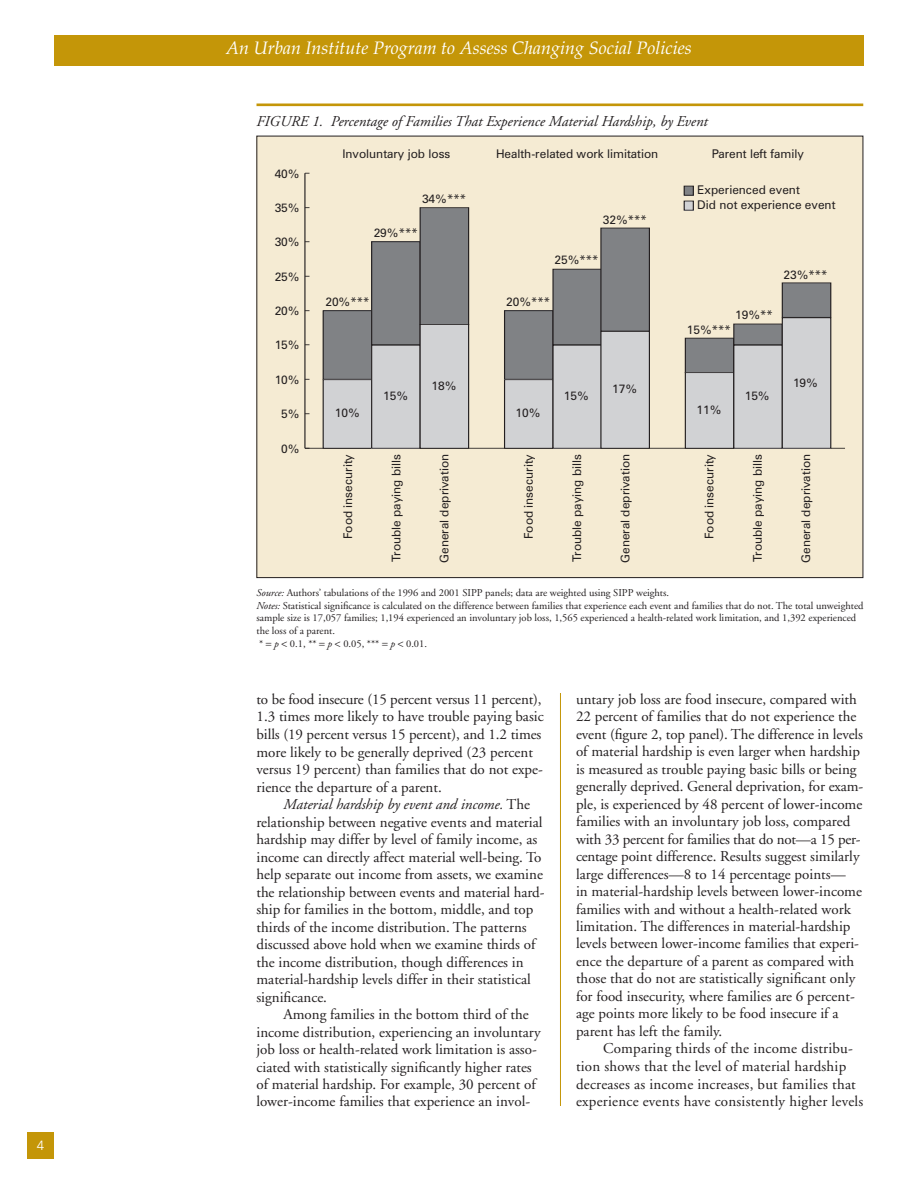
<style>
.page{position:relative;width:918px;height:1188px;background:#fff}
.page>*{position:absolute;margin:0;border:0;box-sizing:border-box;transform-origin:0 0}
.t1{font:italic 18px "Palatino";color:#fff}
.t2{font:15px/17.5px "Adobe Garamond";color:#231f20}
.t3{font:italic 15px "Adobe Garamond";color:#231f20}
.t4{font:300 13.5px "Univers";color:#fff}
.t5{font:12px "Zurich BT";color:#231f20}
.t6{font:10.5px/12.8px "Adobe Garamond";color:#231f20}
.s1{font-style:italic}
</style>
<div class="page">
<div style="left:54px;top:35px;width:810px;height:30px;background:#c49608"></div>
<div style="left:27px;top:1132px;width:27px;height:28px;background:#c49608"></div>
<hr style="left:560px;top:693px;width:1px;height:413px;background:#c49608">
<div style="left:257px;top:136px;width:606px;height:442px;background:#f5ebd3"></div>
<hr style="left:256px;top:104px;width:607px;height:2px;background:#c49608">
<hr style="left:305px;top:448px;width:540px;height:1px;background:#231f20">
<hr style="left:305px;top:173px;width:1px;height:275px;background:#231f20">
<div style="left:684px;top:186px;width:9px;height:9px;background:#808285"></div>
<div style="left:684px;top:186px;width:10px;height:9px;border:1px solid #231f20"></div>
<div style="left:684px;top:201px;width:9px;height:9px;background:#d1d2d4"></div>
<div style="left:684px;top:201px;width:10px;height:9px;border:1px solid #231f20"></div>
<div style="left:323px;top:311px;width:49px;height:68px;background:#808285"></div>
<div style="left:323px;top:310px;width:49px;height:70px;border:1px solid #231f20"></div>
<div style="left:323px;top:380px;width:49px;height:68px;background:#d1d2d4"></div>
<div style="left:323px;top:379px;width:49px;height:69px;border:1px solid #231f20"></div>
<div style="left:372px;top:242px;width:48px;height:103px;background:#808285"></div>
<div style="left:371px;top:242px;width:49px;height:103px;border:1px solid #231f20"></div>
<div style="left:372px;top:345px;width:48px;height:103px;background:#d1d2d4"></div>
<div style="left:371px;top:345px;width:49px;height:103px;border:1px solid #231f20"></div>
<div style="left:420px;top:208px;width:49px;height:116px;background:#808285"></div>
<div style="left:420px;top:207px;width:49px;height:118px;border:1px solid #231f20"></div>
<div style="left:420px;top:324px;width:49px;height:124px;background:#d1d2d4"></div>
<div style="left:420px;top:324px;width:49px;height:124px;border:1px solid #231f20"></div>
<div style="left:505px;top:311px;width:48px;height:68px;background:#808285"></div>
<div style="left:504px;top:310px;width:49px;height:70px;border:1px solid #231f20"></div>
<div style="left:505px;top:380px;width:48px;height:68px;background:#d1d2d4"></div>
<div style="left:504px;top:379px;width:49px;height:69px;border:1px solid #231f20"></div>
<div style="left:553px;top:269px;width:49px;height:76px;background:#808285"></div>
<div style="left:553px;top:269px;width:49px;height:76px;border:1px solid #231f20"></div>
<div style="left:553px;top:345px;width:49px;height:103px;background:#d1d2d4"></div>
<div style="left:553px;top:345px;width:49px;height:103px;border:1px solid #231f20"></div>
<div style="left:601px;top:228px;width:48px;height:103px;background:#808285"></div>
<div style="left:601px;top:228px;width:49px;height:103px;border:1px solid #231f20"></div>
<div style="left:601px;top:331px;width:48px;height:117px;background:#d1d2d4"></div>
<div style="left:601px;top:331px;width:49px;height:117px;border:1px solid #231f20"></div>
<div style="left:685px;top:338px;width:49px;height:35px;background:#808285"></div>
<div style="left:685px;top:338px;width:49px;height:35px;border:1px solid #231f20"></div>
<div style="left:685px;top:373px;width:49px;height:75px;background:#d1d2d4"></div>
<div style="left:685px;top:372px;width:49px;height:76px;border:1px solid #231f20"></div>
<div style="left:734px;top:324px;width:48px;height:21px;background:#808285"></div>
<div style="left:734px;top:324px;width:49px;height:21px;border:1px solid #231f20"></div>
<div style="left:734px;top:345px;width:48px;height:103px;background:#d1d2d4"></div>
<div style="left:782px;top:283px;width:49px;height:34px;background:#808285"></div>
<div style="left:782px;top:283px;width:49px;height:35px;border:1px solid #231f20"></div>
<div style="left:782px;top:318px;width:49px;height:130px;background:#d1d2d4"></div>
<div style="left:782px;top:318px;width:49px;height:130px;border:1px solid #231f20"></div>
<p class="t4" style="left:37px;top:1140px;width:9px">4</p>
<p class="t1" style="left:226px;top:41px;width:467px">An Urban Institute Program to Assess Changing Social Policies</p>
<p class="t3" style="left:257px;top:115px;width:453px">FIGURE 1. Percentage of Families That Experience Material Hardship, by Event</p>
<p class="t5" style="left:275px;top:169px;width:27px">40%</p>
<p class="t5" style="left:275px;top:203px;width:27px">35%</p>
<p class="t5" style="left:275px;top:238px;width:27px">30%</p>
<p class="t5" style="left:275px;top:272px;width:27px">25%</p>
<p class="t5" style="left:275px;top:306px;width:27px">20%</p>
<p class="t5" style="left:275px;top:341px;width:27px">15%</p>
<p class="t5" style="left:275px;top:375px;width:27px">10%</p>
<p class="t5" style="left:281px;top:410px;width:20px">5%</p>
<p class="t5" style="left:281px;top:444px;width:20px">0%</p>
<p class="t5" style="left:342px;top:149px;width:110px">Involuntary job loss</p>
<p class="t5" style="left:496px;top:149px;width:103px">Heal -relat d wor</p>
<p class="t5" style="left:613px;top:149px;width:40px">mi atio</p>
<p class="t5" style="left:712px;top:149px;width:93px">Paren left family</p>
<p class="t5" style="left:422px;top:194px;width:46px">34%***</p>
<p class="t5" style="left:697px;top:186px;width:104px">Experienced event</p>
<p class="t5" style="left:697px;top:201px;width:140px">Did no xpe ience event</p>
<p class="t5" style="left:603px;top:215px;width:46px">32%***</p>
<p class="t5" style="left:374px;top:229px;width:46px">29%***</p>
<p class="t5" style="left:554px;top:256px;width:46px">25%***</p>
<p class="t5" style="left:784px;top:270px;width:27px">23%</p>
<p class="t5" style="left:325px;top:297px;width:46px">20% **</p>
<p class="t5" style="left:506px;top:297px;width:46px">20% **</p>
<p class="t5" style="left:735px;top:310px;width:39px">19%**</p>
<p class="t5" style="left:687px;top:325px;width:46px">15%***</p>
<p class="t5" style="left:383px;top:392px;width:27px">15%</p>
<p class="t5" style="left:431px;top:381px;width:27px">18%</p>
<p class="t5" style="left:564px;top:392px;width:27px">15%</p>
<p class="t5" style="left:612px;top:385px;width:27px">17%</p>
<p class="t5" style="left:745px;top:392px;width:27px">15%</p>
<p class="t5" style="left:793px;top:378px;width:27px">19%</p>
<p class="t5" style="left:335px;top:409px;width:27px">10%</p>
<p class="t5" style="left:516px;top:409px;width:27px">10%</p>
<p class="t5" style="left:696px;top:405px;width:27px">11%</p>
<p class="t5" style="left:343px;top:539px;width:86px;rotate:-90deg">Food insecurity</p>
<p class="t5" style="left:392px;top:562px;width:109px;rotate:-90deg">Trouble paying bills</p>
<p class="t5" style="left:440px;top:563px;width:110px;rotate:-90deg">General deprivation</p>
<p class="t5" style="left:524px;top:539px;width:86px;rotate:-90deg">Food insecurity</p>
<p class="t5" style="left:572px;top:562px;width:109px;rotate:-90deg">Trouble paying bills</p>
<p class="t5" style="left:621px;top:563px;width:110px;rotate:-90deg">General deprivation</p>
<p class="t5" style="left:705px;top:539px;width:86px;rotate:-90deg">Food insecurity</p>
<p class="t5" style="left:753px;top:562px;width:109px;rotate:-90deg">Trouble paying bills</p>
<p class="t5" style="left:801px;top:563px;width:110px;rotate:-90deg">General deprivation</p>
<p class="t6" style="left:257px;top:587px;width:609px"><span class="s1">Source:</span> Authors’ tabulations of the 1996 and 2001 SIPP panels; data are weighted using SIPP weights.<br><span class="s1">Notes:</span> Statistical significance is calculated on the difference between families that experience each event and families that do not. The total unweighted sample size is 17,057 families; 1,194 experienced an involuntary job loss, 1,565 experienced a health-related work limitation, and 1,392 experienced the loss of a parent.<br>* <span class="s1">p</span> 0.1, ** <span class="s1">p</span> 0.05, *** <span class="s1">p</span> 0.01.</p>
<p class="t2" style="left:256px;top:692px;width:289px">to be food insecure (15 percent versus 11 percent), 1.3 times more likely to have trouble paying basic bills (19 percent versus 15 percent), and 1.2 times more likely to be generally deprived (23 percent versus 19 percent) than families that do not expe&shy;rience the departure of a parent.</p>
<p class="t2" style="left:256px;top:797px;width:290px;text-indent:27px"><span class="s1">Material hardship by event and income.</span> The relationship between negative events and material hardship may differ by level of family income, as income can directly affect material well-being. To help separate out income from assets, we examine the relationship between events and material hard&shy;ship for families in the bottom, middle, and top thirds of the income distribution. The patterns discussed above hold when we examine thirds of the income distribution, though differences in material-hardship levels differ in their statistical significance.</p>
<p class="t2" style="left:256px;top:1007px;width:286px;text-indent:27px">Among families in the bottom third of the income distribution, experiencing an involuntary job loss or health-related work limitation is asso&shy;ciated with statistically significantly higher rates of material hardship. For example, 30 percent of lower-income families that experience an invol-</p>
<p class="t2" style="left:576px;top:692px;width:289px">untary job loss are food insecure, compared with 22 percent of families that do not experience the event (figure 2, top panel). The difference in levels of material hardship is even larger when hardship is measured as trouble paying basic bills or being generally deprived. General deprivation, for exam&shy;ple, is experienced by 48 percent of lower-income families with an involuntary job loss, compared with 33 percent for families that do not—a 15 per&shy;centage point difference. Results suggest similarly large differences—8 to 14 percentage points—<br>in material-hardship levels between lower-income families with and without a health-related work limitation. The differences in material-hardship levels between lower-income families that experi&shy;ence the departure of a parent as compared with those that do not are statistically significant only for food insecurity, where families are 6 percent&shy;age points more likely to be food insecure if a parent has left the family.</p>
<p class="t2" style="left:576px;top:1041px;width:289px;text-indent:27px">Comparing thirds of the income distribu&shy;tion shows that the level of material hardship decreases as income increases, but families that experience events have consistently higher levels</p>
</div>
